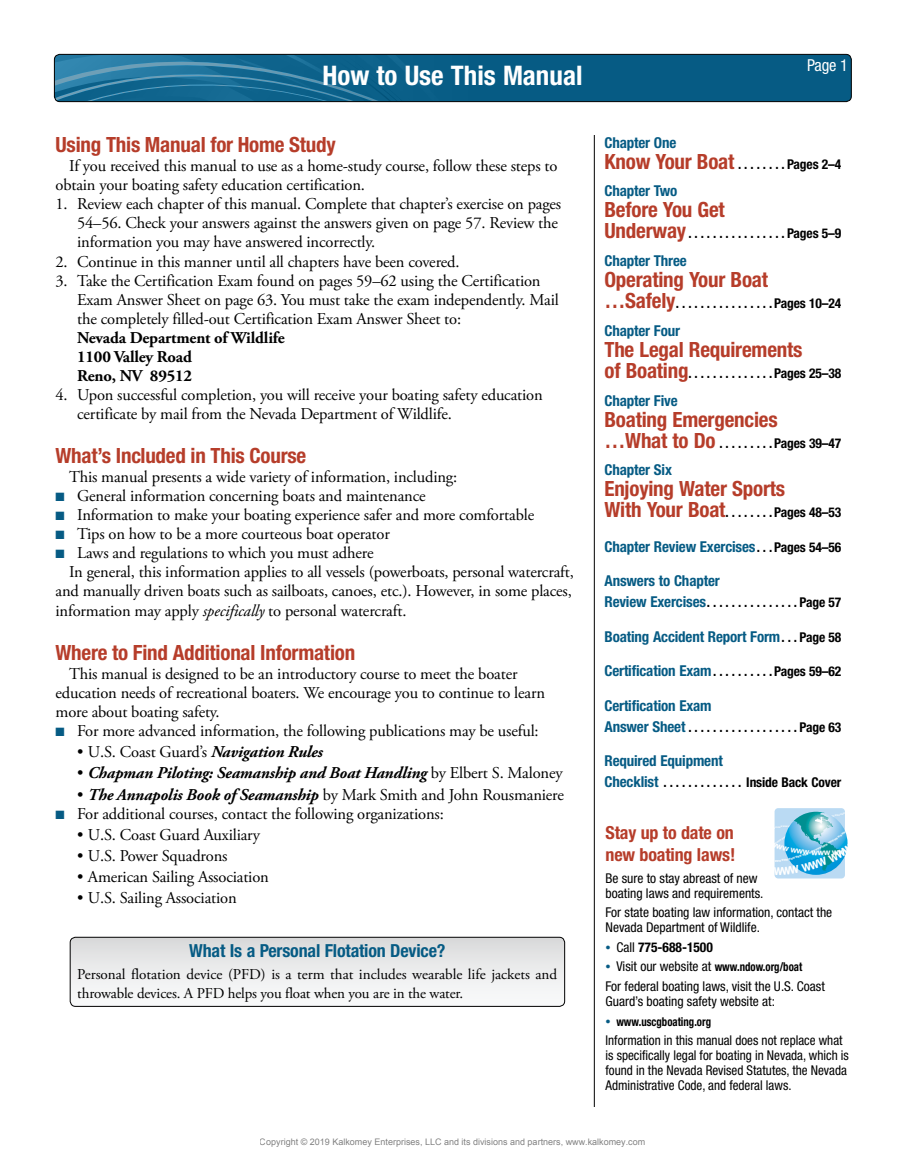
<style>
.page{position:relative;width:905px;height:1161px;background:#fff}
.page>*{position:absolute;margin:0;border:0;box-sizing:border-box;transform-origin:0 0}
.t1{font:700 condensed 27px "Helvetica Neue LT Std";color:#fff}
.t2{font:700 condensed 21px/21px "Helvetica Neue LT Std";letter-spacing:-.01em;color:#b63d2a}
.t3{font:700 condensed 18px "Helvetica Neue LT Std";letter-spacing:-.01em;color:#065b84}
.t4{font:700 condensed 18px/21.6px "Helvetica Neue LT Std";letter-spacing:-.01em;color:#b63d2a}
.t5{font:16.5px/19px "Adobe Garamond Pro";letter-spacing:-.01em;color:#000}
.t6{font:italic 700 16.5px "Adobe Garamond Pro";letter-spacing:-.01em;color:#000}
.t7{font:700 16.5px/19px "Adobe Garamond Pro";letter-spacing:-.01em;color:#000}
.t8{font:condensed 16.5px "Helvetica Neue LT Std";color:#fff}
.t9{font:700 condensed 15px/21px "Helvetica Neue LT Std";letter-spacing:-.01em;color:#065b84}
.t10{font:15px/19px "Adobe Garamond Pro";letter-spacing:-.005em;color:#000}
.t11{font:700 15px "Helvetica Neue LT Std";color:#fff;scale:.75 1}
.t12{font:condensed 13.5px/15px "Helvetica Neue LT Std";color:#000}
.t13{font:700 condensed 13.5px "Helvetica Neue LT Std";letter-spacing:-.01em;color:#000}
.t14{font:700 condensed 12.15px "Helvetica Neue LT Std";color:#000;scale:.89 1}
.t15{font:9px "Arial";color:rgb(0 0 0/.5)}
.t16{font:700 8.7px "Helvetica Neue LT Std";color:#fff;scale:.94 1}
.s1{color:#065b84}
.s2{font-style:italic}
.s3{font-weight:700;font-style:italic}
.s4{font-weight:400;font-style:normal}
.s5{font-size:13.5px;color:#000}
.s6{font-size:21px;color:#b63d2a}
.s7{font-size:15px;color:#065b84}
.s8{font-family:"Adobe Garamond Pro";font-weight:400;font-stretch:normal;color:#065b84}
.s9{font-weight:400}
.s10{font-family:"Adobe Garamond Pro";font-stretch:normal;color:#065b84}
.s11{font-weight:700;font-size:12.15px}
.s12{font-family:"Adobe Garamond Pro";font-weight:400;font-stretch:normal;font-size:13.5px;color:#065b84}
</style>
<div class="page">
<div style="left:54px;top:54px;width:797px;height:48px;background:#065b84;border-radius:5px"></div>
<svg style="left:54px;top:54px;width:354px;height:48px"></svg>
<div style="left:54px;top:54px;width:797px;height:48px;border:1px solid #000;border-radius:5px"></div>
<hr style="left:594px;top:135px;width:1px;height:972px;background:#000">
<div style="left:774px;top:808px;width:70px;height:70px;background:#badaf3;border-radius:4px"></div>
<svg style="left:70px;top:937px;width:494px;height:69px"></svg>
<div style="left:70px;top:937px;width:495px;height:70px;border:1px solid #000;border-radius:5px"></div>
<svg style="left:774px;top:812px;width:74px;height:63px"></svg>
<h1 class="t1" style="left:322px;top:59px;width:261px">How to Use This Manual</h1>
<p class="t2" style="left:56px;top:134px;width:282px">Using This Manual for Home Study</p>
<p class="t5" style="left:56px;top:157px;width:503px;text-indent:13px">If you received this manual to use as a home-study course, follow these steps to obtain your boating safety education certification.</p>
<p class="t5" style="left:77px;top:195px;width:485px;text-indent:-22px">1. Review each chapter of this manual. Complete that chapter’s exercise on pages<br>54–56. Check your answers against the answers given on page 57. Review the information you may have answered incorrectly.</p>
<p class="t5" style="left:56px;top:252px;width:405px">2. Continue in this manner until all chapters have been covered.</p>
<p class="t5" style="left:77px;top:271px;width:483px;text-indent:-22px">3. Take the Certification Exam found on pages 59–62 using the Certification<br>Exam Answer Sheet on page 63. You must take the exam independently. Mail the completely filled-out Certification Exam Answer Sheet to:</p>
<p class="t7" style="left:77px;top:328px;width:209px">Nevada Department of Wildlife<br>1100 Valley Road<br>Reno, NV 89512</p>
<p class="t5" style="left:77px;top:386px;width:467px;text-indent:-22px">4. Upon successful completion, you will receive your boating safety education certificate by mail from the Nevada Department of Wildlife.</p>
<p class="t2" style="left:56px;top:445px;width:252px">What’s Included in This Course</p>
<p class="t5" style="left:69px;top:468px;width:390px">This manual presents a wide variety of information, including:</p>
<p class="t5" style="left:55px;top:487px;width:371px"><span class="s1">■</span> General information concerning boats and maintenance</p>
<p class="t5" style="left:55px;top:506px;width:480px"><span class="s1">■</span> Information to make your boating experience safer and more comfortable</p>
<p class="t5" style="left:55px;top:525px;width:336px"><span class="s1">■</span> Tips on how to be a more courteous boat operator</p>
<p class="t5" style="left:55px;top:544px;width:319px"><span class="s1">■</span> Laws and regulations to which you must adhere</p>
<p class="t5" style="left:69px;top:563px;width:506px">In general, this information applies to all vessels (powerboats, personal watercraft,</p>
<p class="t5" style="left:56px;top:582px;width:518px">and manually driven boats such as sailboats, canoes, etc.). However, in some places,</p>
<p class="t5" style="left:56px;top:601px;width:352px">information may apply <span class="s2">specifically</span> to personal watercraft.</p>
<p class="t2" style="left:56px;top:642px;width:301px">Where to Find Additional Information</p>
<p class="t5" style="left:56px;top:665px;width:491px;text-indent:13px">This manual is designed to be an introductory course to meet the boater education needs of recreational boaters. We encourage you to continue to learn more about boating safety.</p>
<p class="t5" style="left:55px;top:722px;width:484px"><span class="s1">■</span> For more advanced information, the following publications may be useful:</p>
<p class="t5" style="left:77px;top:743px;width:247px">• U.S. Coast Guard’s <span class="s3">Navigation Rules</span></p>
<p class="t6" style="left:77px;top:764px;width:487px"><span class="s4">•</span> Chapman Piloting: Seamanship and Boat Handling <span class="s4">by Elbert S. Maloney</span></p>
<p class="t5" style="left:77px;top:785px;width:488px">• <span class="s3">The Annapolis Book of Seamanship</span> by Mark Smith and John Rousmaniere</p>
<p class="t5" style="left:55px;top:804px;width:390px"><span class="s1">■</span> For additional courses, contact the following organizations:</p>
<p class="t5" style="left:77px;top:826px;width:184px">• U.S. Coast Guard Auxiliary</p>
<p class="t5" style="left:77px;top:847px;width:152px">• U.S. Power Squadrons</p>
<p class="t5" style="left:77px;top:868px;width:193px">• American Sailing Association</p>
<p class="t5" style="left:77px;top:889px;width:161px">• U.S. Sailing Association</p>
<p class="t3" style="left:189px;top:940px;width:258px">What Is a Personal Flotation Device?</p>
<p class="t10" style="left:77px;top:966px;width:481px">Personal flotation device (PFD) is a term that includes wearable life jackets and throwable devices. A PFD helps you float when you are in the water.</p>
<p class="t8" style="left:807px;top:56px;width:42px">Page 1</p>
<p class="t9" style="left:604px;top:132px;width:73px">Chapter One</p>
<p class="t2" style="left:604px;top:151px;width:134px">Know Your Boat <span class="s5">........</span></p>
<p class="t13" style="left:787px;top:156px;width:56px">Pages 2–4</p>
<p class="t9" style="left:604px;top:180px;width:74px">Chapter Two</p>
<p class="t2" style="left:604px;top:199px;width:122px">Before You Get</p>
<p class="t13" style="left:604px;top:226px;width:88px"><span class="s6">Underway</span> ...............</p>
<p class="t13" style="left:787px;top:226px;width:56px">Pages 5–9</p>
<p class="t9" style="left:604px;top:250px;width:84px">Chapter Three</p>
<p class="t2" style="left:604px;top:269px;width:165px">Operating Your Boat</p>
<p class="t13" style="left:604px;top:295px;width:76px"><span class="s6">…Safely</span> ...............</p>
<p class="t13" style="left:774px;top:295px;width:69px">Pages 10–24</p>
<p class="t9" style="left:604px;top:320px;width:77px">Chapter Four</p>
<p class="t2" style="left:604px;top:339px;width:199px">The Legal Requirements</p>
<p class="t13" style="left:604px;top:365px;width:88px"><span class="s6">of Boating</span> .............</p>
<p class="t13" style="left:774px;top:365px;width:69px">Pages 25–38</p>
<p class="t9" style="left:604px;top:390px;width:75px">Chapter Five</p>
<p class="t2" style="left:604px;top:409px;width:175px">Boating Emergencies …What to Do <span class="s5">.........</span></p>
<p class="t13" style="left:774px;top:435px;width:69px">Pages 39–47</p>
<p class="t9" style="left:604px;top:459px;width:69px">Chapter Six</p>
<p class="t2" style="left:604px;top:478px;width:182px">Enjoying Water Sports<br>With Your Boat <span class="s5">.......</span></p>
<p class="t13" style="left:774px;top:505px;width:69px">Pages 48–53</p>
<p class="t9" style="left:604px;top:536px;width:238px">Chapter Review Exercises <span class="s5">.. Pages 54–56</span></p>
<p class="t9" style="left:604px;top:570px;width:117px">Answers to Chapter<br>Review Exercises <span class="s5">..............</span></p>
<p class="t13" style="left:799px;top:595px;width:43px">Page 57</p>
<p class="t9" style="left:604px;top:626px;width:238px">Boating Accident Report Form <span class="s5">.. Page 58</span></p>
<p class="t9" style="left:604px;top:660px;width:113px">Certification Exam <span class="s5">.........</span></p>
<p class="t13" style="left:774px;top:664px;width:69px">Pages 59–62</p>
<p class="t9" style="left:604px;top:695px;width:109px">Certification Exam</p>
<p class="t13" style="left:604px;top:719px;width:238px"><span class="s7">Answer Sheet</span> . . . . . . . . . . . . . . . . . . Page 63</p>
<p class="t9" style="left:604px;top:750px;width:120px">Required Equipment</p>
<p class="t13" style="left:604px;top:775px;width:58px"><span class="s7">Checklist</span> ..............</p>
<p class="t13" style="left:746px;top:775px;width:97px">Inside Back Cover</p>
<p class="t4" style="left:605px;top:822px;width:131px">Stay up to date on new boating laws!</p>
<p class="t12" style="left:605px;top:871px;width:159px">Be sure to stay abreast of new boating laws and requirements.</p>
<p class="t12" style="left:605px;top:905px;width:228px">For state boating law information, contact the<br>Nevada Department of Wildlife.</p>
<p class="t13" style="left:605px;top:939px;width:109px"><span class="s8">•</span> <span class="s9">Call</span> 775-688-1500</p>
<p class="t12" style="left:605px;top:957px;width:221px;line-height:19.4px"><span class="s10">•</span> Visit our website at <span class="s11">www.ndow.org/boat<br></span>For federal boating laws, visit the U.S. Coast</p>
<p class="t12" style="left:605px;top:993px;width:171px">Guard’s boating safety website at:</p>
<p class="t14" style="left:605px;top:1014px;width:120px"><span class="s12">•</span> www.uscgboating.org</p>
<p class="t12" style="left:605px;top:1033px;width:245px">Information in this manual does not replace what is specifically legal for boating in Nevada, which is found in the Nevada Revised Statutes, the Nevada Administrative Code, and federal laws.</p>
<p class="t16" style="left:823px;top:847px;width:9px">w</p>
<p class="t11" style="left:774px;top:861px;width:14px">w</p>
<p class="t15" style="left:260px;top:1136px;width:387px">Copyright © 2019 Kalkomey Enterprises, LLC and its divisions and partners, www.kalkomey.com</p>
</div>
